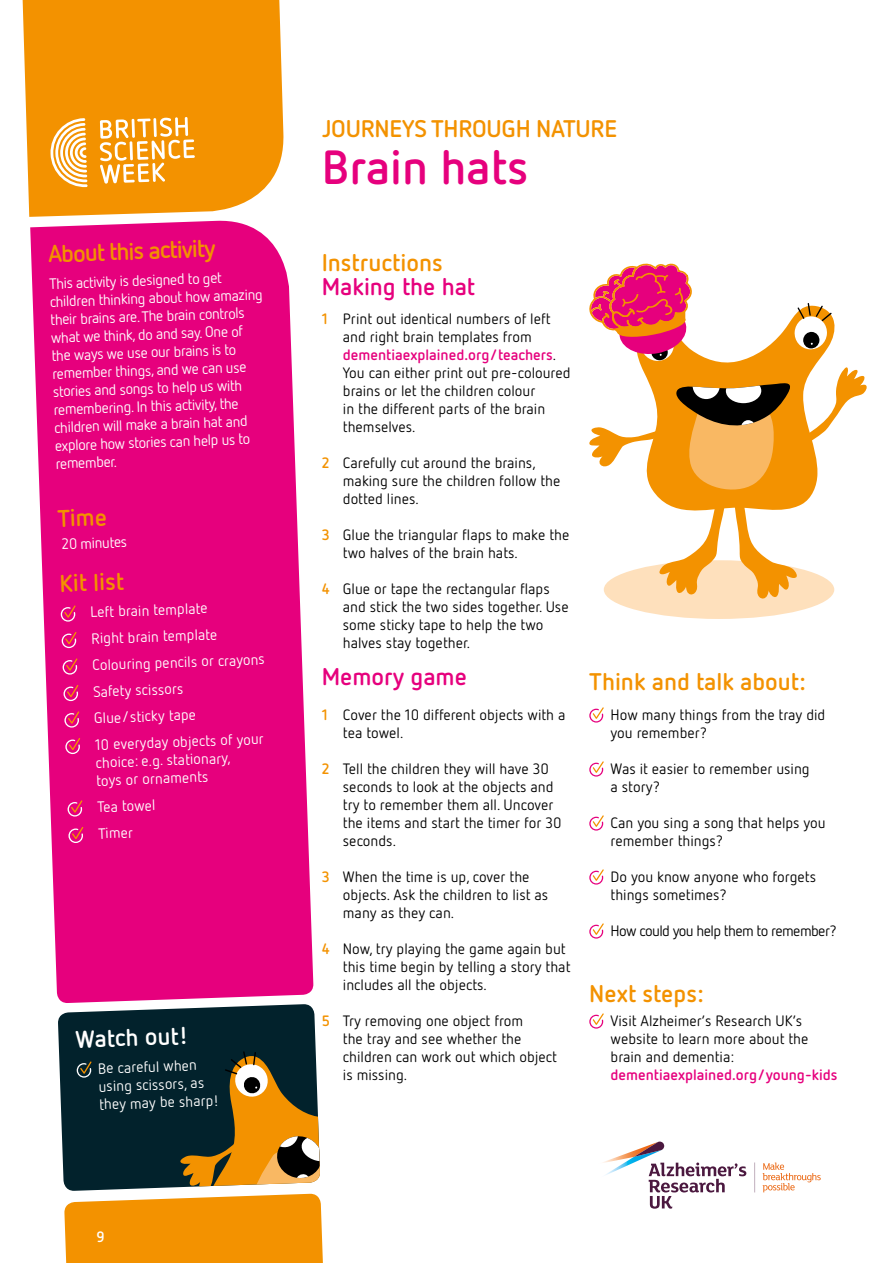
<style>
.page{position:relative;width:893px;height:1263px;background:#fff}
.page>*{position:absolute;margin:0;border:0;box-sizing:border-box;transform-origin:0 0}
.t1{font:700 48px "Netto OT";color:#e6007d}
.t2{font:700 24px "Netto OT";color:#f39200}
.t3{font:700 24px "Netto OT";color:#e6007d}
.t4{font:700 24px "Netto OT";color:#fff}
.t5{font:15px/18px "Netto OT";color:#000}
.t6{font:15px/18px "Netto OT";color:#fff}
.t7{font:700 15px "Netto OT";color:#e6007d}
.t8{font:15px "Netto OT";letter-spacing:-.04em;color:#000}
.t9{font:700 15px "Netto OT";color:#fff}
.s1{font-weight:700;color:#f39200}
.s2{font-weight:700;color:#e6007d}
</style>
<div class="page">
<svg style="left:22px;top:0;width:262px;height:217px;background:#f39911"></svg>
<svg style="left:100px;top:117px;width:95px;height:67px"></svg>
<svg style="left:50px;top:118px;width:38px;height:70px"></svg>
<svg style="left:58px;top:1004px;width:258px;height:179px;background:#254049"></svg>
<svg style="left:64px;top:1051px;width:259px;height:212px;background:#82662b"></svg>
<svg style="left:30px;top:220px;width:284px;height:783px;background:#e81c8b"></svg>
<svg style="left:61px;top:605px;width:15px;height:17px"></svg>
<svg style="left:62px;top:632px;width:14px;height:16px"></svg>
<svg style="left:62px;top:658px;width:15px;height:17px"></svg>
<svg style="left:63px;top:685px;width:15px;height:16px"></svg>
<svg style="left:64px;top:711px;width:15px;height:17px"></svg>
<svg style="left:65px;top:738px;width:15px;height:16px"></svg>
<svg style="left:67px;top:800px;width:15px;height:17px"></svg>
<svg style="left:68px;top:827px;width:15px;height:16px"></svg>
<svg style="left:589px;top:707px;width:15px;height:15px"></svg>
<svg style="left:589px;top:761px;width:15px;height:15px"></svg>
<svg style="left:589px;top:815px;width:15px;height:15px"></svg>
<svg style="left:589px;top:869px;width:15px;height:15px"></svg>
<svg style="left:589px;top:923px;width:15px;height:15px"></svg>
<svg style="left:589px;top:1013px;width:15px;height:15px"></svg>
<img style="left:603px;top:1150px;width:31px;height:25px">
<svg style="left:634px;top:1141px;width:112px;height:68px"></svg>
<svg style="left:755px;top:1163px;width:1px;height:29px"></svg>
<svg style="left:763px;top:1162px;width:58px;height:30px"></svg>
<div style="left:604px;top:560px;width:230px;height:59px;background:#fee0bc;border-radius:50%"></div>
<svg style="left:589px;top:263px;width:278px;height:336px"></svg>
<h2 class="t2" style="left:48px;top:239px;width:169px;rotate:-2deg">About this activity</h2>
<p class="t6" style="left:49px;top:274px;width:215px;rotate:-2deg">This activity is designed to get children thinking about how amazing their brains are. The brain controls what we think, do and say. One of the ways we use our brains is to remember things, and we can use stories and songs to help us with remembering. In this activity, the children will make a brain hat and explore how stories can help us to remember.</p>
<h2 class="t2" style="left:57px;top:503px;width:51px;rotate:-2deg">Time</h2>
<p class="t6" style="left:61px;top:535px;width:67px;rotate:-2deg">20 minutes</p>
<h2 class="t2" style="left:59px;top:568px;width:66px;rotate:-2deg">Kit list</h2>
<p class="t6" style="left:90px;top:598px;width:174px;line-height:26.5px;rotate:-2deg">Left brain template<br>Right brain template<br>Colouring pencils or crayons<br>Safety scissors<br>Glue/sticky tape<br>10 everyday objects of your</p>
<p class="t6" style="left:95px;top:753px;width:136px;rotate:-2deg">choice: e.g. stationary, toys or ornaments</p>
<p class="t6" style="left:97px;top:793px;width:60px;line-height:26.5px;rotate:-2deg">Tea towel<br>Timer</p>
<h2 class="t4" style="left:75px;top:1024px;width:114px;rotate:-2deg">Watch out!</h2>
<p class="t6" style="left:98px;top:1059px;width:122px;rotate:-2deg">Be careful when using scissors, as they may be sharp!</p>
<p class="t9" style="left:97px;top:1227px;width:10px">9</p>
<h2 class="t2" style="left:322px;top:113px;width:297px">JOURNEYS THROUGH NATURE</h2>
<h1 class="t1" style="left:322px;top:137px;width:209px">Brain hats</h1>
<h2 class="t2" style="left:322px;top:247px;width:123px">Instructions</h2>
<h2 class="t3" style="left:322px;top:271px;width:155px">Making the hat</h2>
<p class="t5" style="left:343px;top:309px;width:229px;text-indent:-21px"><span class="s1">1</span> Print out identical numbers of left and right brain templates from <span class="s2">dementiaexplained.org/teachers</span>.<br>You can either print out pre-coloured brains or let the children colour<br>in the different parts of the brain themselves.</p>
<p class="t5" style="left:343px;top:453px;width:219px;text-indent:-21px"><span class="s1">2</span> Carefully cut around the brains, making sure the children follow the dotted lines.</p>
<p class="t5" style="left:343px;top:525px;width:228px;text-indent:-21px"><span class="s1">3</span> Glue the triangular flaps to make the two halves of the brain hats.</p>
<p class="t5" style="left:343px;top:579px;width:227px;text-indent:-21px"><span class="s1">4</span> Glue or tape the rectangular flaps and stick the two sides together. Use some sticky tape to help the two halves stay together.</p>
<h2 class="t3" style="left:322px;top:661px;width:147px">Memory game</h2>
<p class="t5" style="left:343px;top:705px;width:224px;text-indent:-21px"><span class="s1">1</span> Cover the 10 different objects with a tea towel.</p>
<p class="t5" style="left:343px;top:759px;width:220px;text-indent:-21px"><span class="s1">2</span> Tell the children they will have 30 seconds to look at the objects and try to remember them all. Uncover the items and start the timer for 30 seconds.</p>
<p class="t5" style="left:343px;top:867px;width:207px;text-indent:-21px"><span class="s1">3</span> When the time is up, cover the objects. Ask the children to list as many as they can.</p>
<p class="t5" style="left:343px;top:939px;width:229px;text-indent:-21px"><span class="s1">4</span> Now, try playing the game again but this time begin by telling a story that includes all the objects.</p>
<p class="t5" style="left:343px;top:1011px;width:216px;text-indent:-21px"><span class="s1">5</span> Try removing one object from<br>the tray and see whether the children can work out which object is missing.</p>
<h2 class="t2" style="left:589px;top:666px;width:218px">Think and talk about:</h2>
<p class="t5" style="left:611px;top:705px;width:216px">How many things from the tray did you remember?</p>
<p class="t5" style="left:611px;top:759px;width:201px">Was it easier to remember using a story?</p>
<p class="t5" style="left:611px;top:813px;width:217px">Can you sing a song that helps you remember things?</p>
<p class="t5" style="left:611px;top:867px;width:207px">Do you know anyone who forgets things sometimes?</p>
<p class="t8" style="left:611px;top:922px;width:228px">How could you help them to remember?</p>
<h2 class="t2" style="left:589px;top:978px;width:116px">Next steps:</h2>
<p class="t5" style="left:611px;top:1011px;width:199px">Visit Alzheimer’s Research UK’s website to learn more about the brain and dementia:</p>
<p class="t7" style="left:611px;top:1065px;width:228px">dementiaexplained.org/young-kids</p>
</div>
